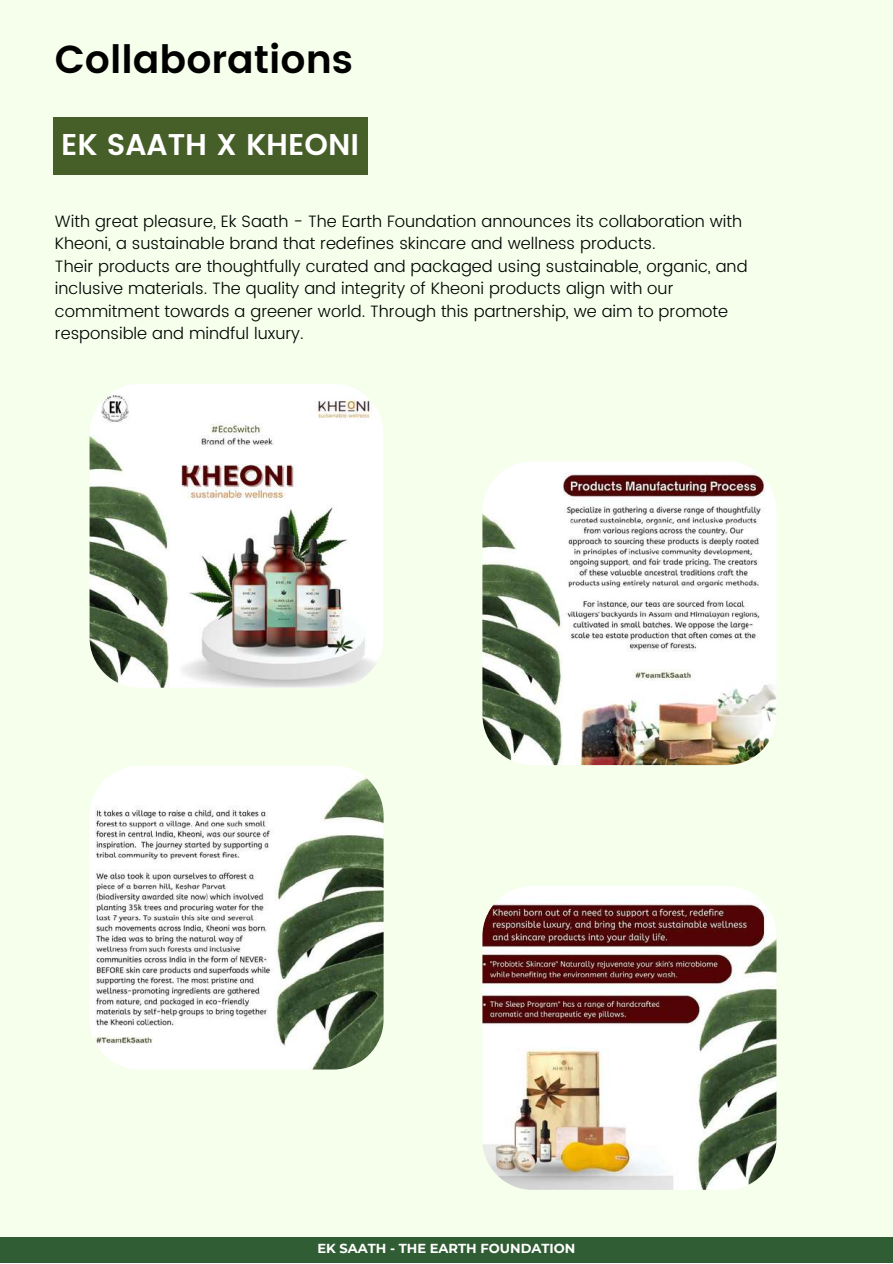
<style>
.page{position:relative;width:893px;height:1264px;background:#fff}
.page>*{position:absolute;margin:0;border:0;box-sizing:border-box;transform-origin:0 0}
.t1{font:600 39px "Poppins";color:#000}
.t2{font:600 30px "Poppins";color:#fff}
.t3{font:300 16.5px/22.5px "Poppins";color:#000}
.t4{font:700 13.05px "Montserrat";color:#fff}
</style>
<div class="page">
<div style="left:0;top:0;width:892px;height:1262px;background:#f5ffeb"></div>
<div style="left:0;top:1237px;width:892px;height:25px;background:#315d34"></div>
<img style="left:90px;top:384px;width:293px;height:303px;border-radius:50px">
<img style="left:482px;top:461px;width:294px;height:304px;border-radius:50px">
<img style="left:90px;top:765px;width:293px;height:304px;border-radius:50px">
<img style="left:482px;top:886px;width:294px;height:303px;border-radius:50px">
<div style="left:53px;top:117px;width:314px;height:58px;background:#465e28"></div>
<h1 class="t1" style="left:55px;top:37px;width:300px">Collaborations</h1>
<h2 class="t2" style="left:61px;top:127px;width:299px">EK SAATH X KHEONI</h2>
<p class="t3" style="left:55px;top:210px;width:694px">With great pleasure, Ek Saath - The Earth Foundation announces its collaboration with Kheoni, a sustainable brand that redefines skincare and wellness products.<br>Their products are thoughtfully curated and packaged using sustainable, organic, and inclusive materials. The quality and integrity of Kheoni products align with our commitment towards a greener world. Through this partnership, we aim to promote responsible and mindful luxury.</p>
<p class="t4" style="left:317px;top:1240px;width:259px">EK SAATH - THE EARTH FOUNDATION</p>
</div>
